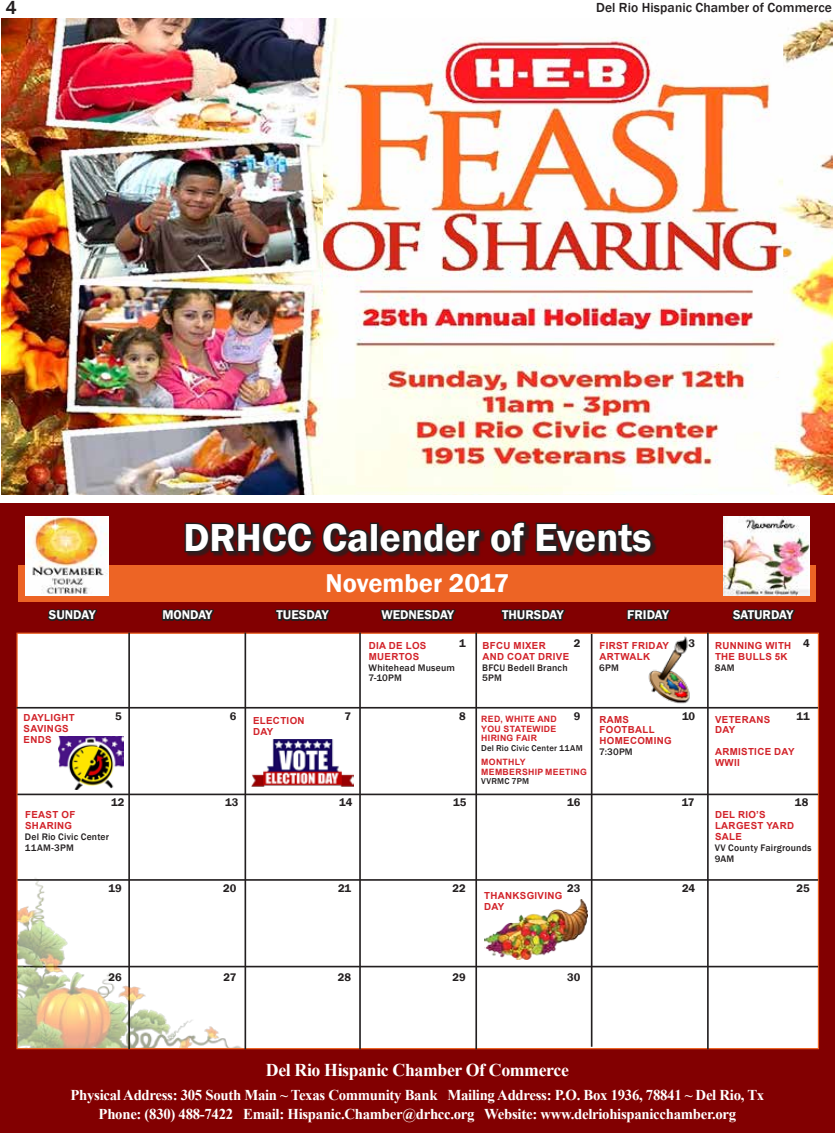
<style>
.page{position:relative;width:835px;height:1133px;background:#fff}
.page>*{position:absolute;margin:0;border:0;box-sizing:border-box;transform-origin:0 0}
.t1{font:600 40.05px "Franklin Gothic";color:#fff}
.t2{font:600 26.55px "Franklin Gothic";color:#fff}
.t3{font:500 19.5px "Franklin Gothic";color:#231f20}
.t4{font:700 18px "Times New Roman";letter-spacing:-.02em;color:#fff}
.t5{font:700 15px/18.6px "Times New Roman";letter-spacing:-.02em;color:#fff;text-align:center}
.t6{font:500 13.5px "Franklin Gothic";letter-spacing:.01em;color:#231f20}
.t7{font:600 13.05px "Franklin Gothic";color:#fff}
.t8{font:600 11.25px "Franklin Gothic";color:#231f20}
.t9{font:700 9.75px/10.9px "Arial";letter-spacing:.035em;color:#d2232a}
.t10{font:500 9.75px/10.9px "Franklin Gothic";letter-spacing:.02em;color:#231f20}
.t11{font:700 8.7px/9.9px "Arial";letter-spacing:.035em;color:#d2232a;text-align:justify}
.t12{font:500 8.7px "Franklin Gothic";letter-spacing:.025em;color:#231f20}
</style>
<div class="page">
<img style="left:1px;top:19px;width:831px;height:475px">
<div style="left:0;top:503px;width:835px;height:592px;background:#820001"></div>
<div style="left:16px;top:632px;width:803px;height:417px;background:#fff;border:1px solid #ed6425"></div>
<div style="left:19px;top:565px;width:797px;height:37px;background:#ed6425"></div>
<svg style="left:47px;top:609px;width:51px;height:12px"></svg>
<svg style="left:161px;top:609px;width:53px;height:12px"></svg>
<svg style="left:275px;top:609px;width:56px;height:12px"></svg>
<svg style="left:378px;top:609px;width:81px;height:25px"></svg>
<svg style="left:500px;top:609px;width:66px;height:12px"></svg>
<svg style="left:626px;top:609px;width:45px;height:12px"></svg>
<svg style="left:732px;top:609px;width:63px;height:12px"></svg>
<div style="left:186px;top:523px;width:471px;height:35px;background:#231f20;opacity:.75"></div>
<svg style="left:184px;top:522px;width:187px;height:33px"></svg>
<div style="left:370px;top:522px;width:9px;height:30px;border:3px solid #231f20"></div>
<svg style="left:377px;top:521px;width:150px;height:35px"></svg>
<svg style="left:534px;top:522px;width:120px;height:33px"></svg>
<hr style="left:17px;top:965px;width:801px;height:2px;background:#231f20">
<hr style="left:17px;top:793px;width:801px;height:2px;background:#231f20">
<hr style="left:17px;top:879px;width:801px;height:1px;background:#231f20">
<hr style="left:16px;top:707px;width:802px;height:1px;background:#231f20">
<hr style="left:128px;top:632px;width:2px;height:417px;background:#231f20">
<hr style="left:359px;top:632px;width:2px;height:417px;background:#231f20">
<hr style="left:591px;top:634px;width:1px;height:412px;background:#231f20">
<hr style="left:244px;top:632px;width:2px;height:417px;background:#231f20">
<hr style="left:475px;top:632px;width:2px;height:417px;background:#231f20">
<hr style="left:707px;top:632px;width:1px;height:417px;background:#231f20">
<img style="left:26px;top:517px;width:82px;height:78px">
<img style="left:724px;top:517px;width:85px;height:78px">
<div style="left:0;top:1054px;width:835px;height:78px;background:#820001"></div>
<img style="left:484px;top:899px;width:103px;height:60px">
<img style="left:252px;top:739px;width:101px;height:47px">
<img style="left:648px;top:636px;width:42px;height:68px">
<img style="left:58px;top:736px;width:65px;height:54px">
<img style="left:18px;top:868px;width:237px;height:179px">
<img style="left:323px;top:37px;width:460px;height:457px">
<h3 class="t3" style="left:6px;top:-5px;width:13px">4</h3>
<h3 class="t6" style="left:596px;top:0;width:237px">Del Rio Hispanic Chamber of Commerce</h3>
<h1 class="t1" style="left:183px;top:513px;width:469px">DRHCC Calender of Events</h1>
<h2 class="t2" style="left:325px;top:566px;width:185px">November 2017</h2>
<h3 class="t7" style="left:49px;top:607px;width:48px">SUNDAY</h3>
<h3 class="t7" style="left:162px;top:607px;width:51px">MONDAY</h3>
<h3 class="t7" style="left:277px;top:607px;width:53px">TUESDAY</h3>
<h3 class="t7" style="left:381px;top:607px;width:74px">WEDNESDAY</h3>
<h3 class="t7" style="left:502px;top:607px;width:63px">THURSDAY</h3>
<h3 class="t7" style="left:627px;top:607px;width:43px">FRIDAY</h3>
<h3 class="t7" style="left:733px;top:607px;width:62px">SATURDAY</h3>
<p class="t8" style="left:459px;top:636px;width:8px">1</p>
<p class="t8" style="left:574px;top:636px;width:8px">2</p>
<p class="t8" style="left:688px;top:636px;width:8px">3</p>
<p class="t8" style="left:803px;top:636px;width:8px">4</p>
<p class="t9" style="left:369px;top:640px;width:59px">DIA DE LOS<br>MUERTOS</p>
<p class="t10" style="left:368px;top:662px;width:88px">Whitehead Museum<br>7-10PM</p>
<p class="t9" style="left:482px;top:640px;width:88px">BFCU MIXER<br>AND COAT DRIVE</p>
<p class="t10" style="left:482px;top:662px;width:87px">BFCU Bedell Branch<br>5PM</p>
<p class="t9" style="left:599px;top:640px;width:71px">FIRST FRIDAY<br>ARTWALK</p>
<p class="t10" style="left:599px;top:662px;width:21px">6PM</p>
<p class="t9" style="left:715px;top:640px;width:78px">RUNNING WITH<br>THE BULLS 5K</p>
<p class="t10" style="left:715px;top:662px;width:21px">8AM</p>
<p class="t8" style="left:115px;top:709px;width:8px">5</p>
<p class="t8" style="left:230px;top:709px;width:8px">6</p>
<p class="t8" style="left:344px;top:709px;width:8px">7</p>
<p class="t8" style="left:459px;top:709px;width:8px">8</p>
<p class="t8" style="left:574px;top:709px;width:8px">9</p>
<p class="t8" style="left:682px;top:709px;width:15px">10</p>
<p class="t8" style="left:796px;top:709px;width:15px">11</p>
<p class="t9" style="left:24px;top:712px;width:53px">DAYLIGHT<br>SAVINGS<br>ENDS</p>
<p class="t9" style="left:253px;top:715px;width:53px">ELECTION<br>DAY</p>
<p class="t9" style="left:599px;top:713px;width:74px">RAMS<br>FOOTBALL<br>HOMECOMING</p>
<p class="t10" style="left:599px;top:746px;width:35px">7:30PM</p>
<p class="t9" style="left:715px;top:713px;width:57px">VETERANS<br>DAY</p>
<p class="t9" style="left:715px;top:746px;width:81px">ARMISTICE DAY<br>WWII</p>
<p class="t11" style="left:481px;top:714px;width:77px">RED, WHITE AND YOU STATEWIDE HIRING FAIR</p>
<p class="t12" style="left:481px;top:743px;width:103px">Del Rio Civic Center 11AM</p>
<p class="t11" style="left:481px;top:757px;width:107px">MONTHLY<br>MEMBERSHIP MEETING</p>
<p class="t12" style="left:481px;top:776px;width:49px">VVRMC 7PM</p>
<p class="t8" style="left:111px;top:795px;width:15px">12</p>
<p class="t8" style="left:225px;top:795px;width:15px">13</p>
<p class="t8" style="left:339px;top:795px;width:15px">14</p>
<p class="t8" style="left:453px;top:795px;width:15px">15</p>
<p class="t8" style="left:567px;top:795px;width:15px">16</p>
<p class="t8" style="left:681px;top:795px;width:14px">17</p>
<p class="t8" style="left:795px;top:795px;width:15px">18</p>
<p class="t9" style="left:25px;top:809px;width:52px">FEAST OF<br>SHARING</p>
<p class="t10" style="left:25px;top:831px;width:86px">Del Rio Civic Center<br>11AM-3PM</p>
<p class="t9" style="left:715px;top:809px;width:81px">DEL RIO’S<br>LARGEST YARD<br>SALE</p>
<p class="t10" style="left:715px;top:842px;width:98px">VV County Fairgrounds<br>9AM</p>
<p class="t8" style="left:109px;top:881px;width:15px">19</p>
<p class="t8" style="left:223px;top:881px;width:15px">20</p>
<p class="t8" style="left:338px;top:881px;width:15px">21</p>
<p class="t8" style="left:452px;top:881px;width:15px">22</p>
<p class="t8" style="left:567px;top:881px;width:15px">23</p>
<p class="t8" style="left:682px;top:881px;width:15px">24</p>
<p class="t8" style="left:796px;top:881px;width:15px">25</p>
<p class="t9" style="left:484px;top:890px;width:80px">THANKSGIVING<br>DAY</p>
<p class="t8" style="left:109px;top:970px;width:15px">26</p>
<p class="t8" style="left:223px;top:970px;width:15px">27</p>
<p class="t8" style="left:338px;top:970px;width:15px">28</p>
<p class="t8" style="left:452px;top:970px;width:15px">29</p>
<p class="t8" style="left:567px;top:970px;width:15px">30</p>
<h3 class="t4" style="left:266px;top:1056px;width:304px">Del Rio Hispanic Chamber Of Commerce</h3>
<h3 class="t5" style="left:70px;top:1085px;width:695px">Physical Address: 305 South Main ~ Texas Community Bank Mailing Address: P.O. Box 1936, 78841 ~ Del Rio, Tx<br>Phone: (830) 488-7422 Email: Hispanic.Chamber@drhcc.org Website: www.delriohispanicchamber.org</h3>
</div>
